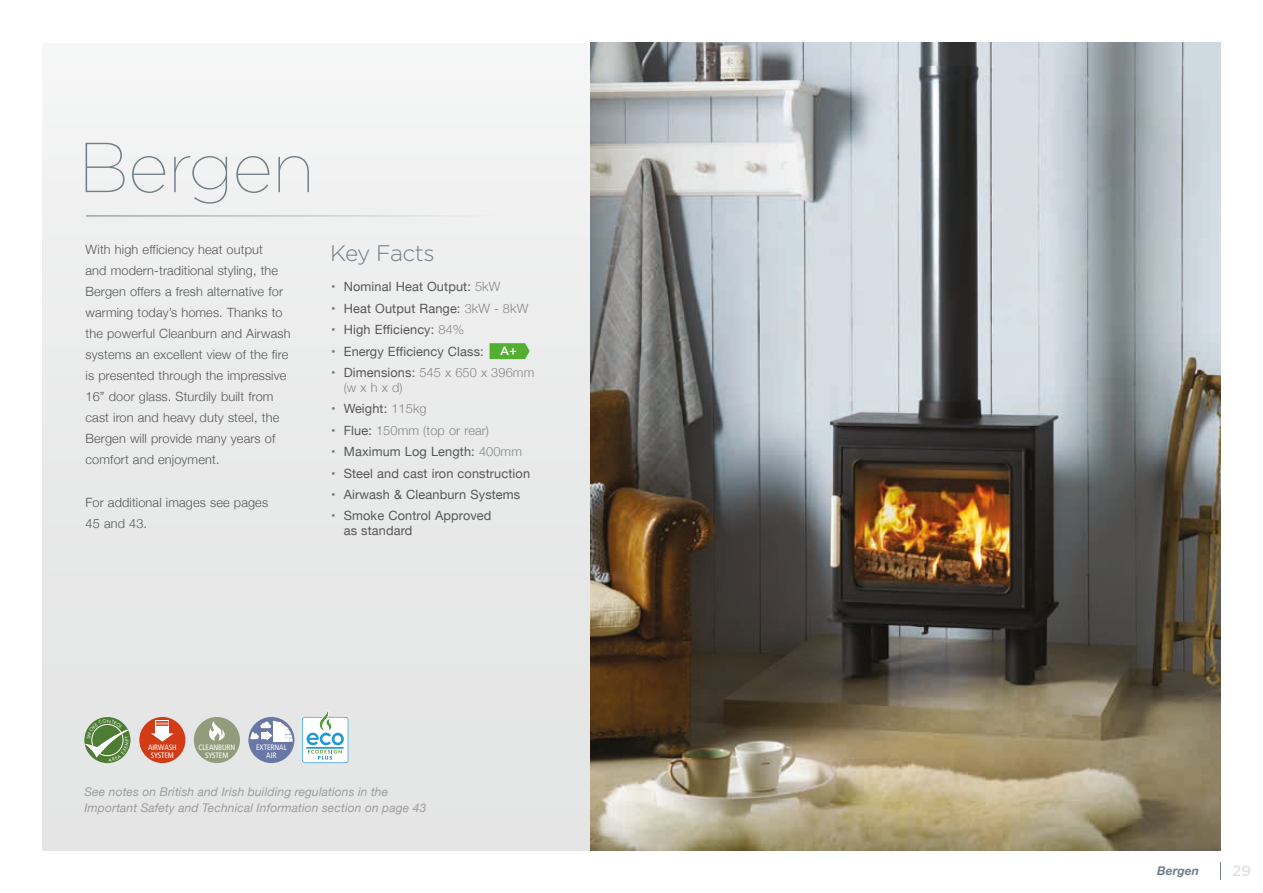
<style>
.page{position:relative;width:1263px;height:893px;background:#fff}
.page>*{position:absolute;margin:0;border:0;box-sizing:border-box;transform-origin:0 0}
.t1{font:100 70.5px "Gotham";letter-spacing:-.02em;color:#727f87}
.t2{font:300 22.5px "Gotham";letter-spacing:-.035em;color:#727f87}
.t3{font:500 15px "Gotham";color:#e3e3e6}
.t4{font:300 12.75px/21px "Helvetica Neue";letter-spacing:.01em;color:#575756}
.t5{font:12.75px/15px "Helvetica Neue";letter-spacing:.01em;color:#575756}
.t6{font:300 12.75px/15px "Helvetica Neue";letter-spacing:.01em;color:#878787}
.t7{font:italic 12px/16.5px "Helvetica Neue";letter-spacing:.01em;color:#9d9d9d}
.t8{font:italic 700 12px "Helvetica Neue";letter-spacing:.01em;color:#727f87}
.t9{font:600 12px "Avenir Next";color:#fff}
.t10{font:condensed 7.8px/8.1px "Frutiger LT Std";letter-spacing:-.01em;color:#fff;text-align:center}
.s1{color:#727f87}
.s2{font-weight:300;color:#878787}
.s3{font-weight:400;color:#727f87}
.s4{font-weight:400;color:#575756}
</style>
<div class="page">
<div style="left:43px;top:43px;width:581px;height:807px;background:#eaeaea"></div>
<img style="left:590px;top:43px;width:630px;height:807px">
<hr style="left:86px;top:216px;width:407px;height:1px;background:#727f87">
<svg style="left:489px;top:343px;width:41px;height:16px"></svg>
<div style="left:139px;top:717px;width:46px;height:46px;background:#d13c17;border-radius:50%"></div>
<div style="left:156px;top:720px;width:13px;height:14px;background:#fff"></div>
<svg style="left:151px;top:733px;width:23px;height:9px"></svg>
<svg style="left:156px;top:721px;width:13px;height:5px"></svg>
<div style="left:194px;top:717px;width:46px;height:46px;background:#929c7d;border-radius:50%"></div>
<svg style="left:209px;top:721px;width:16px;height:20px"></svg>
<div style="left:248px;top:717px;width:46px;height:46px;background:#6977a4;border-radius:50%"></div>
<svg style="left:250px;top:721px;width:43px;height:21px"></svg>
<svg style="left:302px;top:710px;width:46px;height:53px;background:#cfe5eb"></svg>
<hr style="left:306px;top:748px;width:37px;height:1px;background:#2498d5">
<svg style="left:1220px;top:862px;width:1px;height:18px"></svg>
<svg style="left:84px;top:717px;width:46px;height:46px"></svg>
<svg style="left:85px;top:719px;width:44px;height:43px"></svg>
<h1 class="t1" style="left:78px;top:124px;width:238px">Bergen</h1>
<p class="t4" style="left:86px;top:238px;width:206px">With high efficiency heat output<br>and modern-traditional styling, the Bergen offers a fresh alternative for warming today’s homes. Thanks to the powerful Cleanburn and Airwash systems an excellent view of the fire is presented through the impressive 16” door glass. Sturdily built from cast iron and heavy duty steel, the Bergen will provide many years of comfort and enjoyment.</p>
<p class="t4" style="left:86px;top:491px;width:184px">For additional images see pages<br>45 and 43.</p>
<h2 class="t2" style="left:330px;top:239px;width:106px">Key Facts</h2>
<p class="t5" style="left:331px;top:280px;width:171px"><span class="s1">•</span> Nominal Heat Output: <span class="s2">5kW</span></p>
<p class="t5" style="left:331px;top:302px;width:199px"><span class="s1">•</span> Heat Output Range: <span class="s2">3kW - 8kW</span></p>
<p class="t5" style="left:331px;top:323px;width:135px"><span class="s1">•</span> High Efficiency: <span class="s2">84%</span></p>
<p class="t5" style="left:331px;top:344px;width:154px"><span class="s1">•</span> Energy Efficiency Class:</p>
<p class="t9" style="left:501px;top:341px;width:18px">A+</p>
<p class="t6" style="left:344px;top:364px;width:192px;text-indent:-13px"><span class="s3">•</span> <span class="s4">Dimensions:</span> 545 x 650 x 396mm (w x h x d)</p>
<p class="t5" style="left:331px;top:402px;width:97px"><span class="s1">•</span> Weight: <span class="s2">115kg</span></p>
<p class="t6" style="left:331px;top:422px;width:159px"><span class="s3">•</span> <span class="s4">Flue:</span> 150mm (top or rear)</p>
<p class="t5" style="left:331px;top:445px;width:192px"><span class="s1">•</span> Maximum Log Length: <span class="s2">400mm</span></p>
<p class="t5" style="left:331px;top:466px;width:200px"><span class="s1">•</span> Steel and cast iron construction</p>
<p class="t5" style="left:331px;top:488px;width:191px"><span class="s1">•</span> Airwash &amp; Cleanburn Systems</p>
<p class="t5" style="left:344px;top:509px;width:149px;text-indent:-13px"><span class="s1">•</span> Smoke Control Approved as standard</p>
<p class="t10" style="left:148px;top:743px;width:30px">AIRWASH<br>SYSTEM</p>
<p class="t10" style="left:198px;top:743px;width:38px">CLEANBURN<br>SYSTEM</p>
<p class="t10" style="left:256px;top:743px;width:32px">EXTERNAL<br>AIR</p>
<p class="t7" style="left:84px;top:784px;width:343px">See notes on British and Irish building regulations in the<br>Important Safety and Technical Information section on page 43</p>
<p class="t8" style="left:1157px;top:862px;width:44px">Bergen</p>
<p class="t3" style="left:1232px;top:860px;width:21px">29</p>
</div>
